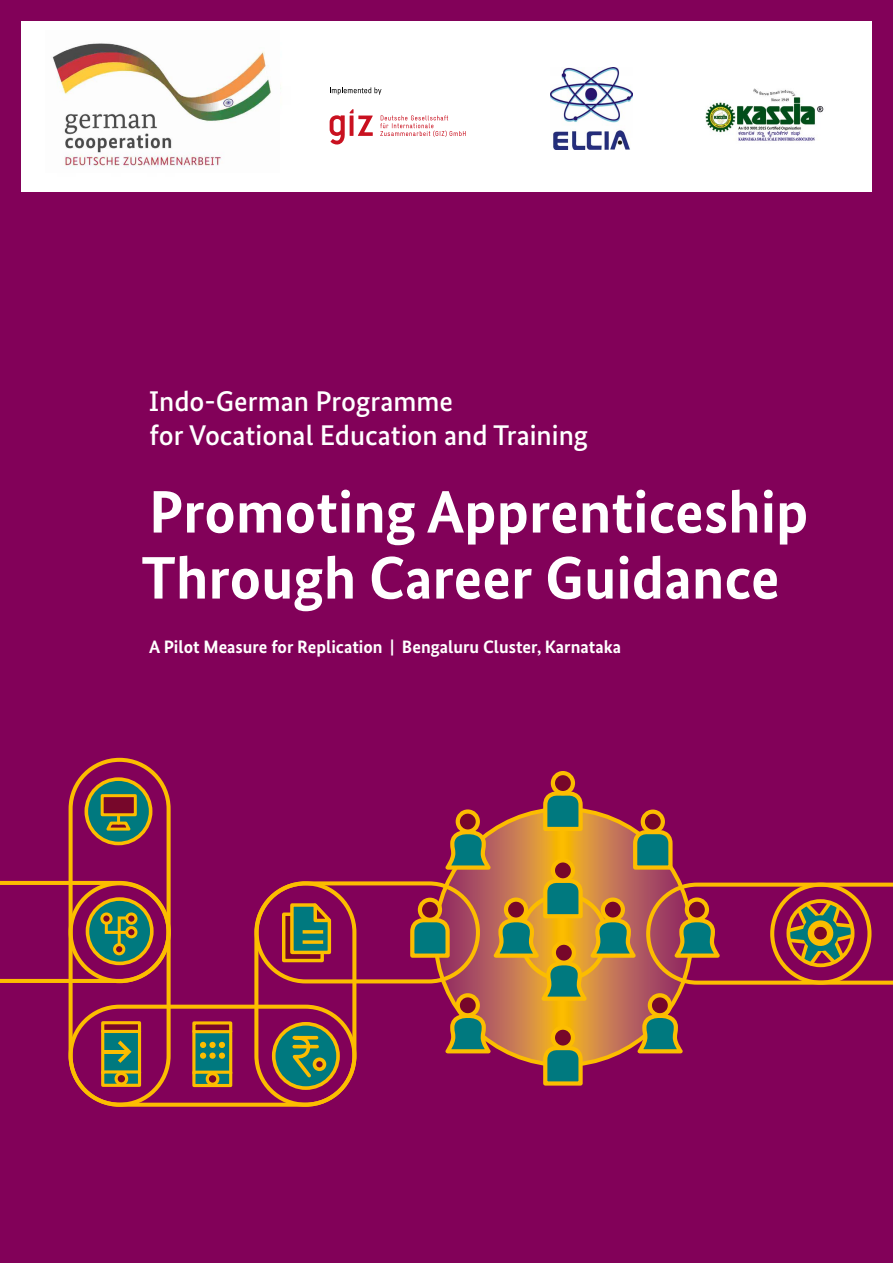
<style>
.page{position:relative;width:893px;height:1263px;background:#820159}
.page>*{position:absolute;margin:0;border:0;box-sizing:border-box;transform-origin:0 0}
.t1{font:700 60px/66px "Bundes Sans";color:#fff}
.t2{font:500 28.5px/34.5px "Bundes Sans";color:#fff}
.t3{font:700 18px "Bundes Sans";color:#fff}
</style>
<div class="page">
<div style="left:21px;top:21px;width:851px;height:170px;background:#fff"></div>
<svg style="left:330px;top:109px;width:43px;height:36px"></svg>
<svg style="left:380px;top:115px;width:86px;height:22px"></svg>
<svg style="left:330px;top:87px;width:51px;height:8px"></svg>
<img style="left:52px;top:43px;width:219px;height:126px">
<img style="left:550px;top:68px;width:82px;height:81px">
<img style="left:706px;top:88px;width:118px;height:53px">
<div style="left:255px;top:881px;width:225px;height:102px;border:4px solid #fcbd00;border-radius:49px"></div>
<div style="left:646px;top:882px;width:225px;height:103px;border:4px solid #fcbd00;border-radius:49px"></div>
<div style="left:69px;top:1005px;width:287px;height:102px;border:4px solid #fcbd00;border-radius:49px"></div>
<div style="left:282px;top:912px;width:42px;height:50px;background:#77072a;border:3px solid #fcbd00"></div>
<svg style="left:288px;top:903px;width:44px;height:53px;background:#6b7b49"></svg>
<div style="left:553px;top:773px;width:20px;height:20px;background:#77072a;border-radius:50%"></div>
<div style="left:551px;top:771px;width:24px;height:24px;border:4px solid #fcbd00;border-radius:50%"></div>
<div style="left:101px;top:1029px;width:40px;height:46px;background:#00797f;border:3px solid #fcbd00"></div>
<div style="left:101px;top:1070px;width:40px;height:17px;background:#00797f;border:3px solid #fcbd00"></div>
<div style="left:101px;top:1021px;width:40px;height:12px;background:#77072a;border:3px solid #fcbd00"></div>
<div style="left:116px;top:1073px;width:11px;height:11px;background:#77072a;border-radius:50%"></div>
<div style="left:115px;top:1072px;width:13px;height:13px;border:3px solid #fcbd00;border-radius:50%"></div>
<hr style="left:104px;top:1050px;width:24px;height:3px;background:#fcbd00">
<svg style="left:118px;top:1040px;width:14px;height:23px"></svg>
<div style="left:192px;top:1029px;width:40px;height:46px;background:#00797f;border:3px solid #fcbd00"></div>
<div style="left:192px;top:1070px;width:40px;height:17px;background:#00797f;border:3px solid #fcbd00"></div>
<div style="left:192px;top:1021px;width:40px;height:12px;background:#77072a;border:3px solid #fcbd00"></div>
<div style="left:207px;top:1074px;width:11px;height:10px;background:#77072a;border-radius:50%"></div>
<div style="left:206px;top:1072px;width:13px;height:14px;border:3px solid #fcbd00;border-radius:50%"></div>
<svg style="left:200px;top:1042px;width:6px;height:6px"></svg>
<div style="left:200px;top:1052px;width:6px;height:7px;background:#fcbd00;border-radius:50%"></div>
<div style="left:209px;top:1042px;width:7px;height:6px;background:#fcbd00;border-radius:50%"></div>
<svg style="left:209px;top:1052px;width:7px;height:7px"></svg>
<svg style="left:219px;top:1042px;width:6px;height:6px"></svg>
<div style="left:219px;top:1052px;width:6px;height:7px;background:#fcbd00;border-radius:50%"></div>
<svg style="left:274px;top:1024px;width:64px;height:64px"></svg>
<div style="left:272px;top:1022px;width:68px;height:68px;border:4px solid #fcbd00;border-radius:50%"></div>
<div style="left:314px;top:1059px;width:10px;height:10px;background:#77072a;border-radius:50%"></div>
<div style="left:313px;top:1057px;width:13px;height:14px;border:4px solid #fcbd00;border-radius:50%"></div>
<svg style="left:287px;top:1034px;width:33px;height:47px"></svg>
<hr style="left:294px;top:1045px;width:23px;height:3px;background:#fcbd00">
<div style="left:254px;top:881px;width:102px;height:226px;border:4px solid #fcbd00;border-radius:49px"></div>
<div style="left:69px;top:881px;width:102px;height:226px;border:4px solid #fcbd00;border-radius:49px"></div>
<div style="left:69px;top:758px;width:102px;height:225px;border:4px solid #fcbd00;border-radius:49px"></div>
<svg style="left:0;top:881px;width:171px;height:102px"></svg>
<div style="left:115px;top:944px;width:9px;height:10px;background:#77072a;border-radius:50%"></div>
<div style="left:113px;top:943px;width:12px;height:12px;border:3px solid #fcbd00;border-radius:50%"></div>
<div style="left:127px;top:927px;width:9px;height:10px;background:#77072a;border-radius:50%"></div>
<div style="left:125px;top:926px;width:12px;height:12px;border:3px solid #fcbd00;border-radius:50%"></div>
<svg style="left:102px;top:914px;width:9px;height:9px"></svg>
<div style="left:100px;top:912px;width:13px;height:13px;border:3px solid #fcbd00;border-radius:50%"></div>
<div style="left:127px;top:914px;width:9px;height:9px;background:#77072a;border-radius:50%"></div>
<div style="left:125px;top:912px;width:12px;height:13px;border:3px solid #fcbd00;border-radius:50%"></div>
<svg style="left:86px;top:779px;width:65px;height:64px;background:#1c8070"></svg>
<div style="left:85px;top:777px;width:67px;height:68px;border:4px solid #fcbd00;border-radius:50%"></div>
<svg style="left:103px;top:819px;width:31px;height:13px"></svg>
<hr style="left:117px;top:806px;width:3px;height:17px;background:#fcbd00">
<div style="left:101px;top:794px;width:36px;height:22px;background:#77072a;border:3px solid #fcbd00"></div>
<svg style="left:770px;top:882px;width:123px;height:103px"></svg>
<svg style="left:408px;top:793px;width:314px;height:293px"></svg>
<p class="t2" style="left:149px;top:383px;width:441px">Indo-German Programme<br>for Vocational Education and Training</p>
<p class="t1" style="left:141px;top:478px;width:669px">Promoting Apprenticeship<br>Through Career Guidance</p>
<p class="t3" style="left:149px;top:635px;width:473px">A Pilot Measure for Replication | Bengaluru Cluster, Karnataka</p>
</div>
